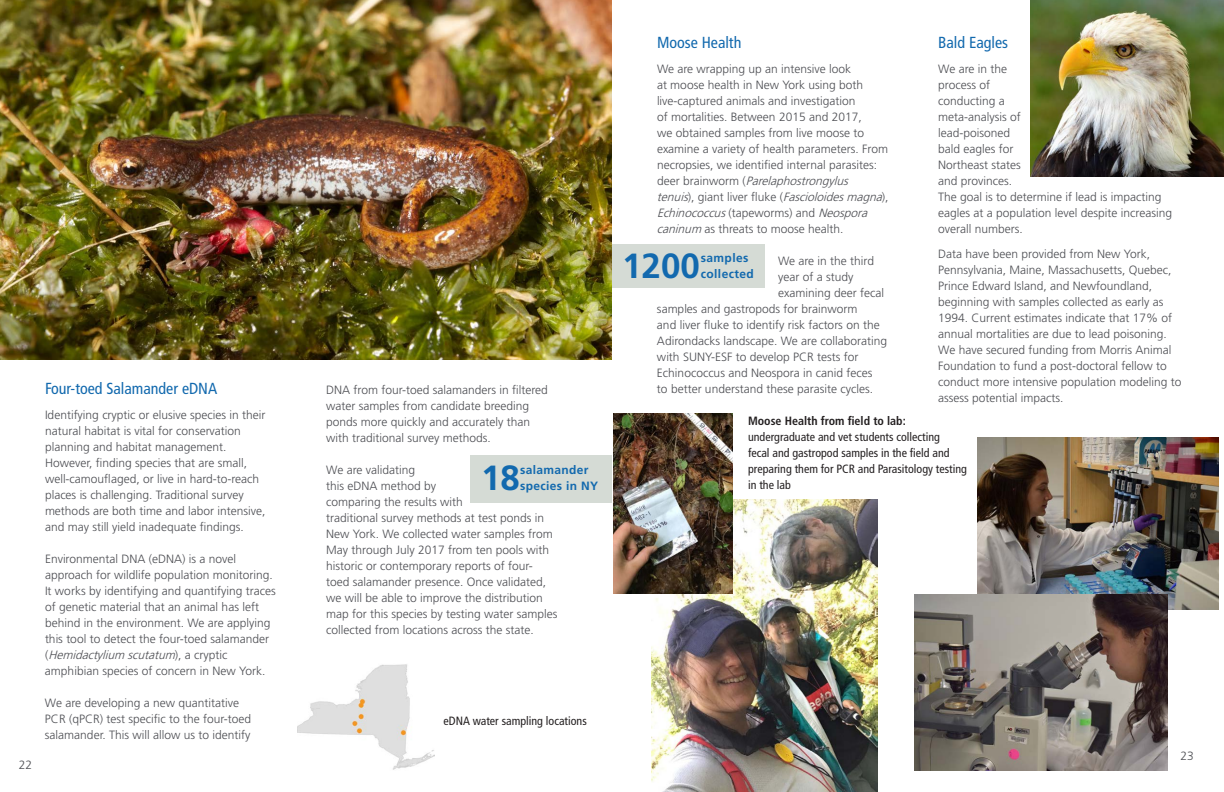
<style>
.page{position:relative;width:1224px;height:792px;background:#fff}
.page>*{position:absolute;margin:0;border:0;box-sizing:border-box;transform-origin:0 0}
.Caption_style_2018{font:700 34.9px "Frutiger LT Std";color:#1269ae}
.Sub_headings_2018{font:condensed 16px "Frutiger LT Std";color:#1269ae}
.Paragraph_content{font:300 12px/16px "Frutiger LT Std";color:#4d4e53}
.Sub_headings_2018-2{font:300 12px/16px "Frutiger LT Std";color:#4d4e53}
.Publications{font:condensed 12px/16px "Frutiger LT Std";color:#231f20}
.Caption_style_2018-2{font:700 12px/16px "Frutiger LT Std";letter-spacing:.03em;color:#1269ae}
.Photo_article_captio{font:condensed 12px "Frutiger LT Std";color:#231f20}
.Publications-2{font:700 condensed 12px "Frutiger LT Std";color:#231f20}
.s1{font-style:italic}
</style>
<div class="page">
<div style="left:471px;top:456px;width:141px;height:47px;background:#d5dbd5"></div>
<img style="left:0;top:0;width:612px;height:360px">
<img style="left:298px;top:664px;width:137px;height:106px">
<img style="left:977px;top:438px;width:242px;height:171px">
<img style="left:652px;top:500px;width:226px;height:292px">
<img style="left:613px;top:414px;width:120px;height:180px">
<img style="left:914px;top:595px;width:253px;height:176px">
<img style="left:1030px;top:0;width:194px;height:176px">
<div style="left:612px;top:245px;width:153px;height:43px;background:#d5dbd5"></div>
<p class="Paragraph_content" style="left:19px;top:757px;width:15px">22</p>
<p class="Sub_headings_2018" style="left:45px;top:379px;width:174px">Four-toed Salamander eDNA</p>
<p class="Paragraph_content" style="left:45px;top:407px;width:222px">Identifying cryptic or elusive species in their natural habitat is vital for conservation planning and habitat management.<br>However, finding species that are small, well-camouflaged, or live in hard-to-reach places is challenging. Traditional survey methods are both time and labor intensive, and may still yield inadequate findings.</p>
<p class="Paragraph_content" style="left:45px;top:551px;width:232px">Environmental DNA (eDNA) is a novel approach for wildlife population monitoring.<br>It works by identifying and quantifying traces of genetic material that an animal has left behind in the environment. We are applying this tool to detect the four-toed salamander<br>( <span class="s1">Hemidactylium scutatum</span>) , a c r y p t i c amphibian species of concern in New York.</p>
<p class="Paragraph_content" style="left:45px;top:695px;width:208px">We are developing a new quantitative<br>PCR (qPCR) test specific to the four-toed salamander. This will allow us to identify</p>
<p class="Paragraph_content" style="left:326px;top:382px;width:223px">DNA from four-toed salamanders in filtered water samples from candidate breeding ponds more quickly and accurately than with traditional survey methods.</p>
<p class="Paragraph_content" style="left:326px;top:462px;width:233px">We are validating<br>this eDNA method by<br>comparing the results with<br>traditional survey methods at test ponds in New York. We collected water samples from May through July 2017 from ten pools with historic or contemporary reports of four&shy;toed salamander presence. Once validated, we will be able to improve the distribution map for this species by testing water samples collected from locations across the state.</p>
<p class="Caption_style_2018" style="left:481px;top:457px;width:40px">18</p>
<p class="Caption_style_2018-2" style="left:520px;top:462px;width:80px">salamander species in NY</p>
<p class="Sub_headings_2018" style="left:657px;top:33px;width:86px">Moose Health</p>
<p class="Paragraph_content" style="left:657px;top:61px;width:233px">We are wrapping up an intensive look<br>at moose health in New York using both live-captured animals and investigation<br>of mortalities. Between 2015 and 2017,<br>we obtained samples from live moose to examine a variety of health parameters. From necropsies, we identified internal parasites:<br>d e e r b r a i n w o r m ( <span class="s1">Parelaphostrongylus tenuis</span>) , g i a n t l i v e r fl u k e ( <span class="s1">Fascioloidesmagna</span>) , <span class="s1">Echinococcus</span>( t a p e w o r m s ) a n d <span class="s1">Neospora caninum</span> as threats to moose health.</p>
<p class="Paragraph_content" style="left:778px;top:253px;width:98px">We are in the third</p>
<p class="Paragraph_content" style="left:778px;top:269px;width:77px">year of a study</p>
<p class="Paragraph_content" style="left:778px;top:285px;width:107px">examining deer fecal</p>
<p class="Paragraph_content" style="left:657px;top:301px;width:202px">samples and gastropods for brainworm</p>
<p class="Paragraph_content" style="left:657px;top:317px;width:224px">and liver fluke to identify risk factors on the</p>
<p class="Paragraph_content" style="left:657px;top:333px;width:232px">Adirondacks landscape. We are collaborating</p>
<p class="Paragraph_content" style="left:657px;top:349px;width:203px">with SUNY-ESF to develop PCR tests for</p>
<p class="Paragraph_content" style="left:657px;top:365px;width:217px">Echinococcus and Neospora in canid feces</p>
<p class="Paragraph_content" style="left:657px;top:381px;width:218px">to better understand these parasite cycles.</p>
<p class="Caption_style_2018" style="left:622px;top:245px;width:79px">1200</p>
<p class="Caption_style_2018-2" style="left:701px;top:250px;width:54px">samples collected</p>
<p class="Sub_headings_2018" style="left:938px;top:33px;width:71px">Bald Eagles</p>
<p class="Sub_headings_2018-2" style="left:938px;top:61px;width:235px">We are in the<br>process of<br>conducting a<br>meta-analysis of<br>lead-poisoned<br>bald eagles for<br>Northeast states<br>and provinces.<br>The goal is to determine if lead is impacting eagles at a population level despite increasing overall numbers.</p>
<p class="Sub_headings_2018-2" style="left:938px;top:246px;width:245px">Data have been provided from New York, Pennsylvania, Maine, Massachusetts, Quebec, Prince Edward Island, and Newfoundland, beginning with samples collected as early as 1994. Current estimates indicate that 17% of annual mortalities are due to lead poisoning.<br>We have secured funding from Morris Animal Foundation to fund a post-doctoral fellow to conduct more intensive population modeling to assess potential impacts.</p>
<p class="Publications-2" style="left:748px;top:414px;width:159px">Moose Health from field to lab:</p>
<p class="Publications" style="left:748px;top:429px;width:220px">undergraduate and vet students collecting<br>fecal and gastropod samples in the field and preparing them for PCR and Parasitology testing in the lab</p>
<p class="Photo_article_captio" style="left:444px;top:713px;width:145px">eDNA water sampling locations</p>
<p class="Paragraph_content" style="left:1181px;top:748px;width:15px">23</p>
</div>
